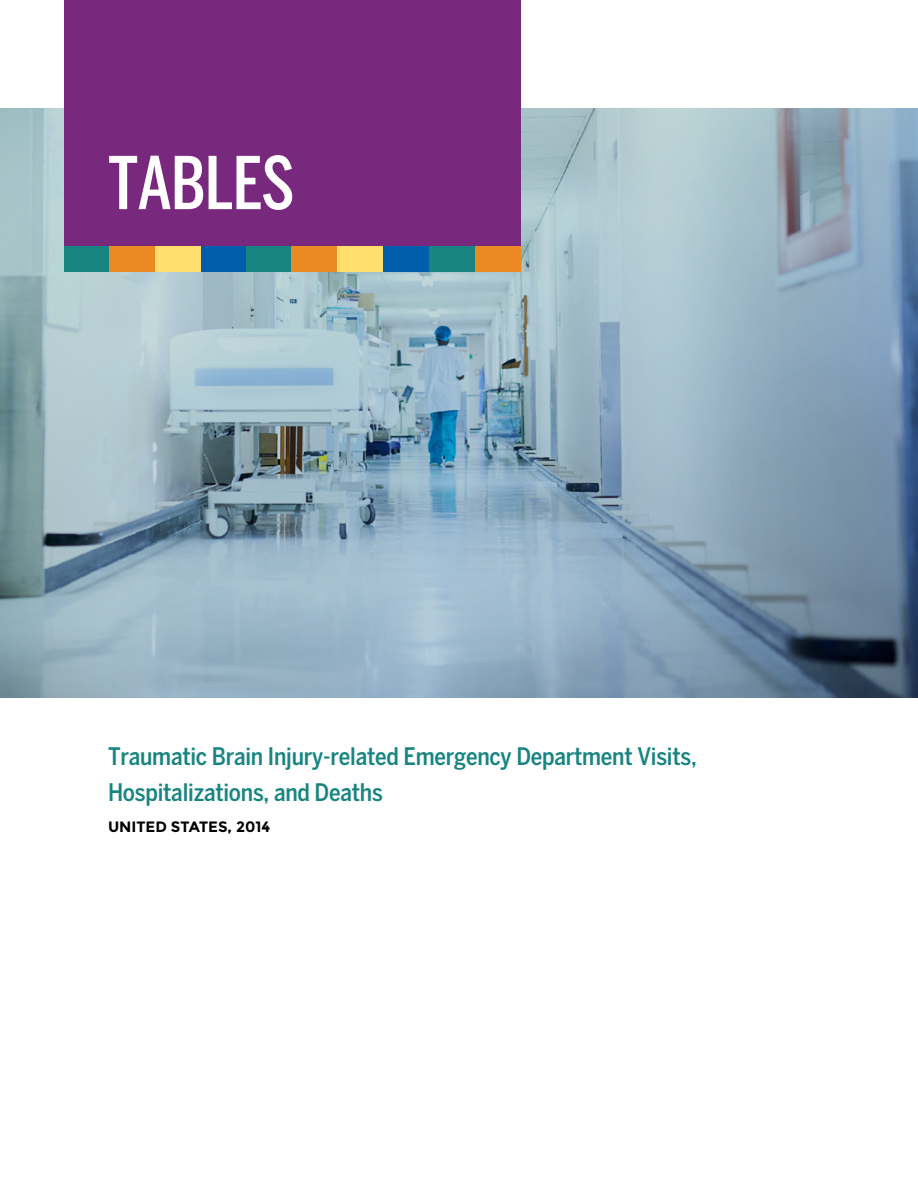
<style>
.page{position:relative;width:918px;height:1188px;background:#fff}
.page>*{position:absolute;margin:0;border:0;box-sizing:border-box;transform-origin:0 0}
.t1{font:500 extra-condensed 72px "Benton Sans";letter-spacing:-.01em;color:#fff}
.t2{font:500 condensed 24px/36px "Benton Sans";letter-spacing:-.01em;color:#198582}
.t3{font:700 15px "Montserrat";color:#000}
</style>
<div class="page">
<svg style="left:0;top:108px;width:918px;height:590px;background:#91abbb"></svg>
<div style="left:64px;top:0;width:457px;height:246px;background:#78297d"></div>
<div style="left:201px;top:246px;width:46px;height:25px;background:#005daa"></div>
<div style="left:383px;top:246px;width:46px;height:25px;background:#005daa"></div>
<div style="left:64px;top:246px;width:45px;height:25px;background:#198582"></div>
<div style="left:246px;top:246px;width:46px;height:25px;background:#198582"></div>
<div style="left:429px;top:246px;width:45px;height:25px;background:#198582"></div>
<div style="left:109px;top:246px;width:46px;height:25px;background:#eb8923"></div>
<div style="left:292px;top:246px;width:45px;height:25px;background:#eb8923"></div>
<div style="left:155px;top:246px;width:46px;height:25px;background:#ffde6e"></div>
<div style="left:337px;top:246px;width:46px;height:25px;background:#ffde6e"></div>
<div style="left:475px;top:246px;width:46px;height:25px;background:#eb8923"></div>
<h2 class="t1" style="left:108px;top:141px;width:188px">TABLES</h2>
<p class="t2" style="left:108px;top:738px;width:590px">Traumatic Brain Injury-related Emergency Department Visits,<br>Hospitalizations, and Deaths</p>
<p class="t3" style="left:108px;top:818px;width:164px">UNITED STATES, 2014</p>
</div>
